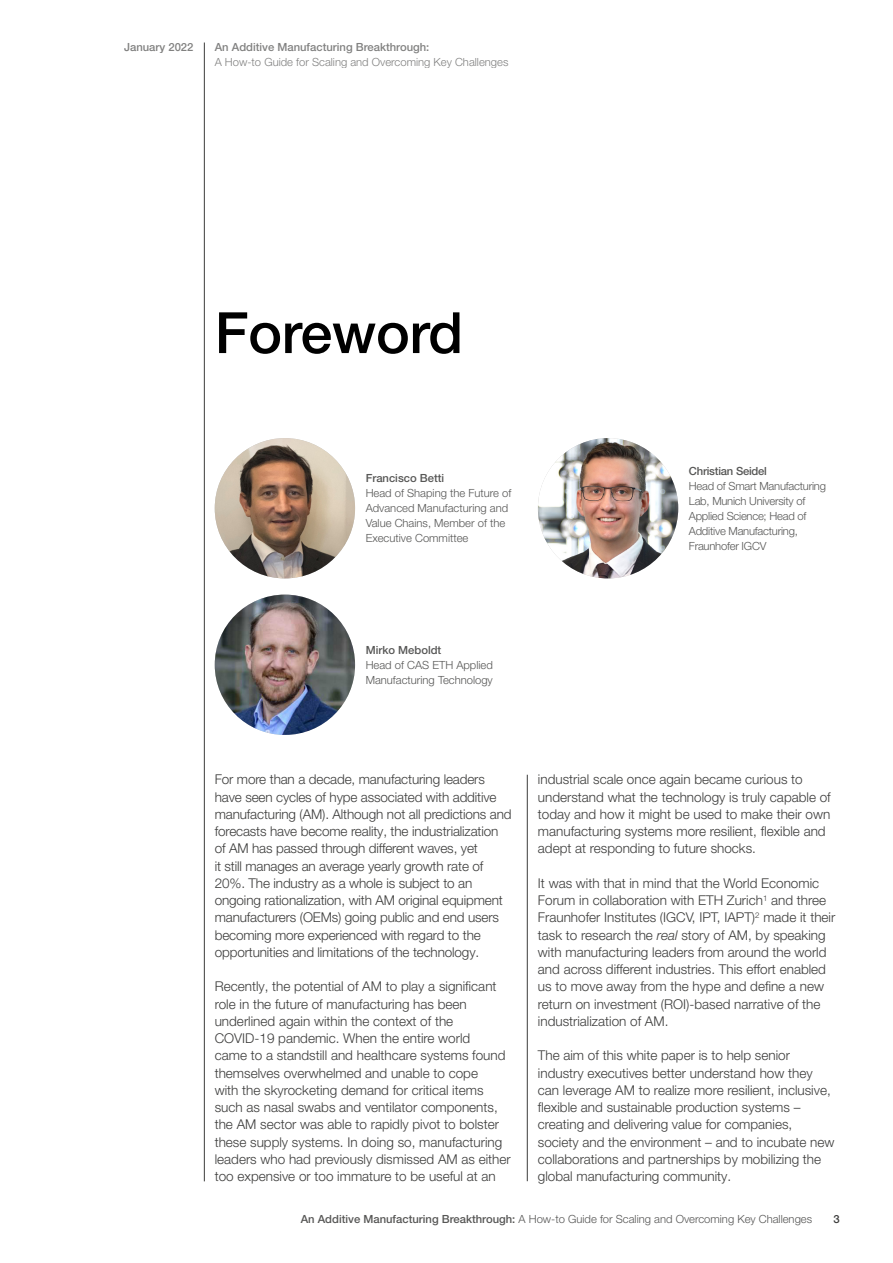
<style>
.page{position:relative;width:893px;height:1263px;background:#fff}
.page>*{position:absolute;margin:0;border:0;box-sizing:border-box;transform-origin:0 0}
.t1{font:500 57px "Helvetica Neue LT Pro";letter-spacing:-.005em;color:#000}
.t2{font:300 13.5px/17.2px "Helvetica Neue LT Pro";color:#3c3c3b}
.t3{font:300 11.25px/15px "Helvetica Neue LT Pro";color:#575756}
.t4{font:300 11.25px/15px "Helvetica Neue LT Pro";letter-spacing:-.02em;color:#575756}
.t5{font:500 11.25px "Helvetica Neue LT Pro";color:#575756}
.t6{font:500 11.25px "Helvetica Neue LT Pro";letter-spacing:-.02em;color:#575756}
.t7{font:500 11.25px "Helvetica Neue LT Pro";color:#3c3c3b}
.s1{font-style:italic}
.s2{font-weight:500}
</style>
<div class="page">
<hr style="left:527px;top:775px;width:1px;height:406px;background:#3c3c3b">
<img style="left:215px;top:438px;width:140px;height:140px;border-radius:70px">
<img style="left:215px;top:595px;width:140px;height:140px;border-radius:70px">
<img style="left:538px;top:438px;width:140px;height:140px;border-radius:70px">
<hr style="left:204px;top:43px;width:1px;height:1138px;background:#3c3c3b">
<p class="t5" style="left:124px;top:40px;width:71px">January 2022</p>
<p class="t5" style="left:215px;top:40px;width:216px">An Additive Manufacturing Breakthrough:</p>
<p class="t3" style="left:215px;top:54px;width:295px">A How-to Guide for Scaling and Overcoming Key Challenges</p>
<h1 class="t1" style="left:215px;top:298px;width:250px">Foreword</h1>
<p class="t5" style="left:366px;top:471px;width:80px">Francisco Betti</p>
<p class="t3" style="left:366px;top:485px;width:147px">Head of Shaping the Future of<br>Advanced Manufacturing and<br>Value Chains, Member of the<br>Executive Committee</p>
<p class="t6" style="left:689px;top:464px;width:80px">Christian Seidel</p>
<p class="t4" style="left:689px;top:478px;width:139px">Head of Smart Manufacturing<br>Lab, Munich University of<br>Applied Science; Head of<br>Additive Manufacturing,<br>Fraunhofer IGCV</p>
<p class="t5" style="left:366px;top:643px;width:77px">Mirko Meboldt</p>
<p class="t3" style="left:366px;top:657px;width:129px">Head of CAS ETH Applied<br>Manufacturing Technology</p>
<p class="t2" style="left:215px;top:771px;width:298px">For more than a decade, manufacturing leaders have seen cycles of hype associated with additive manufacturing (AM). Although not all predictions and forecasts have become reality, the industrialization of AM has passed through different waves, yet<br>it still manages an average yearly growth rate of 20%. The industry as a whole is subject to an ongoing rationalization, with AM original equipment manufacturers (OEMs) going public and end users becoming more experienced with regard to the opportunities and limitations of the technology.</p>
<p class="t2" style="left:215px;top:978px;width:298px">Recently, the potential of AM to play a significant role in the future of manufacturing has been underlined again within the context of the COVID-19 pandemic. When the entire world<br>came to a standstill and healthcare systems found themselves overwhelmed and unable to cope<br>with the skyrocketing demand for critical items such as nasal swabs and ventilator components, the AM sector was able to rapidly pivot to bolster these supply systems. In doing so, manufacturing leaders who had previously dismissed AM as either too expensive or too immature to be useful at an</p>
<p class="t2" style="left:538px;top:771px;width:294px">industrial scale once again became curious to understand what the technology is truly capable of today and how it might be used to make their own manufacturing systems more resilient, flexible and adept at responding to future shocks.</p>
<p class="t2" style="left:538px;top:874px;width:299px">It was with that in mind that the World Economic Forum in collaboration with ETH Zurich<sup>1</sup> and three Fraunhofer Institutes (IGCV, IPT, IAPT)<sup>2</sup> made it their task to research the <span class="s1">real</span> story of AM, by speaking with manufacturing leaders from around the world and across different industries. This effort enabled us to move away from the hype and define a new return on investment (ROI)-based narrative of the industrialization of AM.</p>
<p class="t2" style="left:538px;top:1047px;width:298px">The aim of this white paper is to help senior industry executives better understand how they can leverage AM to realize more resilient, inclusive, flexible and sustainable production systems – creating and delivering value for companies, society and the environment – and to incubate new collaborations and partnerships by mobilizing the global manufacturing community.</p>
<p class="t3" style="left:301px;top:1211px;width:513px"><span class="s2">An Additive Manufacturing Breakthrough:</span> A How-to Guide for Scaling and Overcoming Key Challenges</p>
<p class="t7" style="left:834px;top:1212px;width:8px">3</p>
</div>
